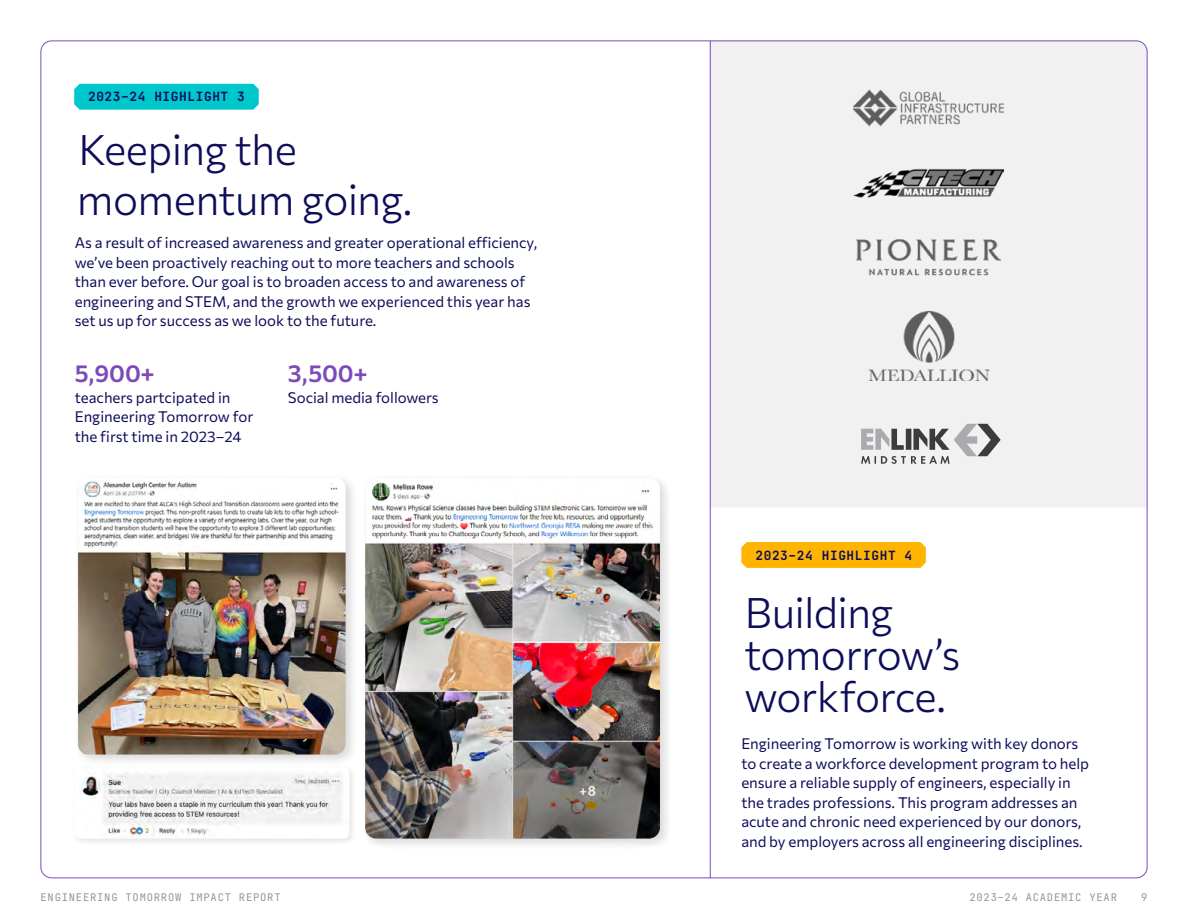
<style>
.page{position:relative;width:1188px;height:918px;background:#fff}
.page>*{position:absolute;margin:0;border:0;box-sizing:border-box;transform-origin:0 0}
.t1{font:300 42px/42px "Commissioner";letter-spacing:-.015em;color:#0d0d59}
.t2{font:600 24px "Commissioner";color:#7c4bb8}
.t3{font:15px/19.5px "Commissioner";color:#0e0e59}
.t4{font:15px/19.5px "Commissioner";color:#0d0d59}
.t5{font:700 12.75px "Jet Brains Mono";letter-spacing:.05em;color:#0d0d59}
.t6{font:10.5px "Jet Brains Mono";letter-spacing:.075em;color:#939598}
</style>
<div class="page">
<div style="left:711px;top:40px;width:437px;height:468px;background:#f1f1f2"></div>
<hr style="left:710px;top:41px;width:1px;height:837px;background:#7c4bb8">
<div style="left:72px;top:765px;width:285px;height:81px;background:#000;opacity:.1"></div>
<img style="left:82px;top:775px;width:267px;height:64px">
<div style="left:123px;top:779px;width:65px;height:7px;background:#f2f2f2"></div>
<div style="left:361px;top:473px;width:312px;height:378px;background:#000;opacity:.15"></div>
<img style="left:365px;top:478px;width:295px;height:361px">
<div style="left:73px;top:473px;width:285px;height:294px;background:#000;opacity:.15"></div>
<img style="left:78px;top:478px;width:268px;height:277px">
<img style="left:853px;top:167px;width:151px;height:33px">
<img style="left:853px;top:88px;width:151px;height:41px">
<img style="left:851px;top:312px;width:155px;height:68px">
<img style="left:857px;top:239px;width:144px;height:37px">
<svg style="left:741px;top:542px;width:185px;height:26px;background:#ffb604"></svg>
<div style="left:74px;top:84px;width:185px;height:26px;background:#00c7cc"></div>
<svg style="left:861px;top:424px;width:140px;height:40px"></svg>
<p class="t5" style="left:88px;top:88px;width:158px">2023–24 HIGHLIGHT 3</p>
<h1 class="t1" style="left:77px;top:123px;width:337px;line-height:49.5px">Keeping the momentum going.</h1>
<p class="t3" style="left:75px;top:232px;width:464px">As a result of increased awareness and greater operational efficiency, we’ve been proactively reaching out to more teachers and schools than ever before. Our goal is to broaden access to and awareness of engineering and STEM, and the growth we experienced this year has set us up for success as we look to the future.</p>
<h2 class="t2" style="left:75px;top:355px;width:82px">5,900+</h2>
<h2 class="t2" style="left:288px;top:355px;width:81px">3,500+</h2>
<p class="t3" style="left:75px;top:387px;width:180px">teachers partcipated in<br>Engineering Tomorrow for the first time in 2023–24</p>
<p class="t3" style="left:288px;top:387px;width:152px">Social media followers</p>
<p class="t5" style="left:755px;top:547px;width:158px">2023–24 HIGHLIGHT 4</p>
<h1 class="t1" style="left:744px;top:589px;width:218px">Building tomorrow’s workforce.</h1>
<p class="t4" style="left:741px;top:733px;width:349px">Engineering Tomorrow is working with key donors to create a workforce development program to help ensure a reliable supply of engineers, especially in the trades professions. This program addresses an acute and chronic need experienced by our donors, and by employers across all engineering disciplines.</p>
<p class="t6" style="left:40px;top:891px;width:242px">ENGINEERING TOMORROW IMPACT REPORT</p>
<p class="t6" style="left:969px;top:891px;width:149px">2023–24 ACADEMIC YEAR</p>
<p class="t6" style="left:1141px;top:891px;width:8px">9</p>
</div>
